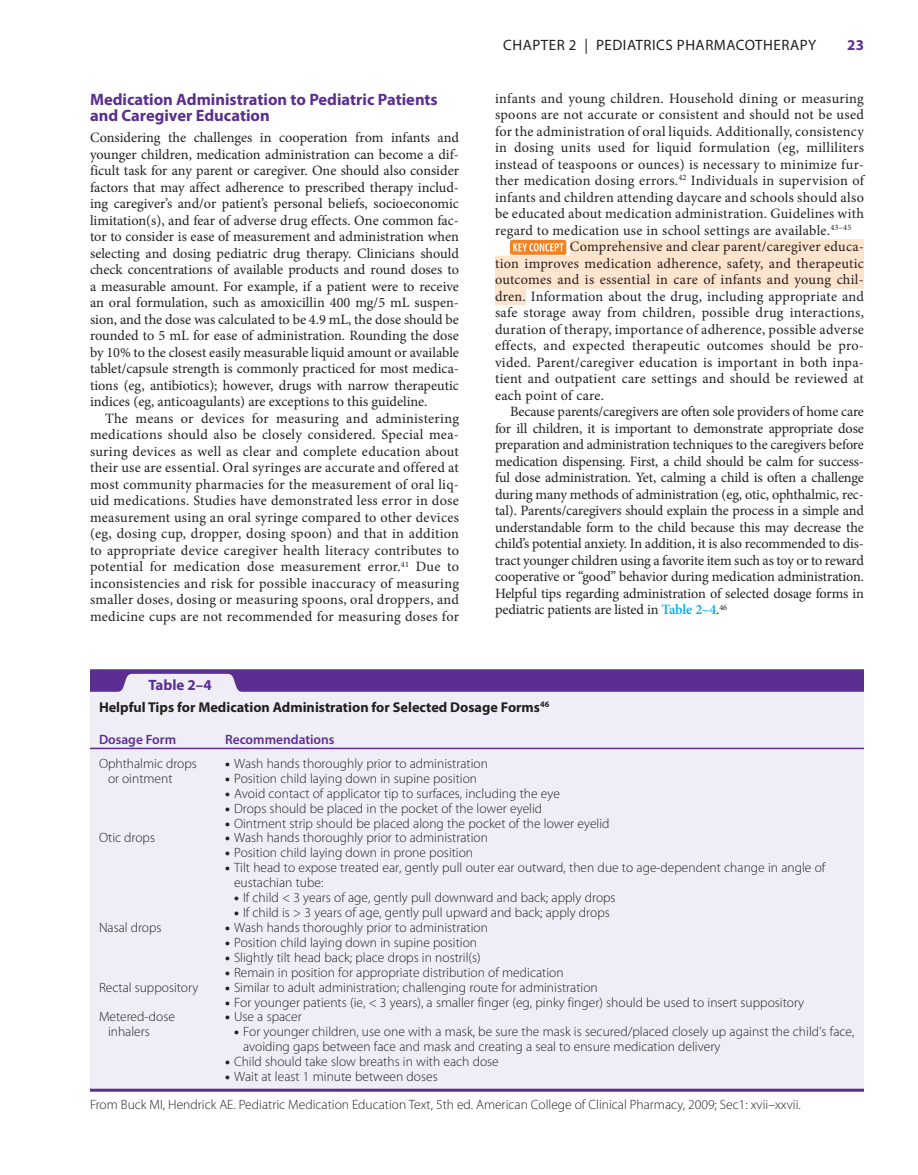
<style>
.page{position:relative;width:918px;height:1175px;background:#fff}
.page>*{position:absolute;margin:0;border:0;box-sizing:border-box;transform-origin:0 0}
.heading-02{font:700 16.5px/16.5px "Myriad Pro";color:#5b2e91}
.t1{font:15px "Myriad Pro";letter-spacing:.035em;color:#231f20}
.table_number{font:700 15px "Myriad Pro";color:#5b2e91}
.text{font:14.25px/16.5px "Minion Pro";letter-spacing:.015em;color:#231f20;text-align:justify}
.text_first{font:14.25px/16.5px "Minion Pro";color:#231f20;text-align:justify}
.table_title{font:700 14.25px "Myriad Pro";color:#231f20}
.table_footnote{font:300 13.5px/15px "Myriad Pro";color:#231f20}
.table_text{font:300 13.5px/15px "Myriad Pro";color:#231f20}
.table_columnhead{font:600 13.5px "Myriad Pro";color:#5b2e91}
.s1{font-weight:600;color:#00aeef}
.s2{font-weight:900}
</style>
<div class="page">
<div style="left:570px;top:239px;width:294px;height:17px;background:#fee4cd"></div>
<div style="left:495px;top:256px;width:369px;height:16px;background:#fee4cd"></div>
<div style="left:495px;top:272px;width:369px;height:17px;background:#fee4cd"></div>
<div style="left:495px;top:289px;width:31px;height:16px;background:#fee4cd"></div>
<div style="left:510px;top:240px;width:56px;height:15px;background:#f58220;border-radius:2px"></div>
<svg style="left:513px;top:243px;width:51px;height:8px"></svg>
<div style="left:90px;top:692px;width:774px;height:396px;background:#efeef6"></div>
<hr style="left:90px;top:747px;width:126px;height:2px;background:#5b2e91">
<hr style="left:216px;top:747px;width:648px;height:2px;background:#5b2e91">
<hr style="left:90px;top:1088px;width:126px;height:3px;background:#5b2e91">
<hr style="left:216px;top:1088px;width:648px;height:3px;background:#5b2e91">
<svg style="left:90px;top:669px;width:774px;height:23px;background:#6e479e"></svg>
<p class="heading-02" style="left:90px;top:90px;width:349px">Medication Administration to Pediatric Patients and Caregiver Education</p>
<p class="text_first" style="left:90px;top:129px;width:371px">Considering the challenges in cooperation from infants and younger children, medication administration can become a dif&shy;ficult task for any parent or caregiver. One should also consider factors that may affect adherence to prescribed therapy includ&shy;ing caregiver’s and/or patient’s personal beliefs, socioeconomic limitation(s), and fear of adverse drug effects. One common fac&shy;tor to consider is ease of measurement and administration when selecting and dosing pediatric drug therapy. Clinicians should check concentrations of available products and round doses to a measurable amount. For example, if a patient were to receive an oral formulation, such as amoxicillin 400 mg/5 mL suspen&shy;sion, and the dose was calculated to be 4.9 mL, the dose should be rounded to 5 mL for ease of administration. Rounding the dose by 10% to the closest easily measurable liquid amount or available tablet/capsule strength is commonly practiced for most medica&shy;tions (eg, antibiotics); however, drugs with narrow therapeutic indices (eg, anticoagulants) are exceptions to this guideline.</p>
<p class="text" style="left:90px;top:410px;width:371px;text-indent:15px">The means or devices for measuring and administering medications should also be closely considered. Special mea&shy;suring devices as well as clear and complete education about their use are essential. Oral syringes are accurate and offered at most community pharmacies for the measurement of oral liq&shy;uid medications. Studies have demonstrated less error in dose measurement using an oral syringe compared to other devices (eg, dosing cup, dropper, dosing spoon) and that in addition to appropriate device caregiver health literacy contributes to potential for medication dose measurement error.<sup>41</sup> Due to inconsistencies and risk for possible inaccuracy of measuring smaller doses, dosing or measuring spoons, oral droppers, and medicine cups are not recommended for measuring doses for</p>
<p class="t1" style="left:503px;top:35px;width:315px">CHAPTER 2 | PEDIATRICS PHARMACOTHERAPY</p>
<p class="table_number" style="left:847px;top:35px;width:18px">23</p>
<p class="text" style="left:495px;top:90px;width:371px">infants and young children. Household dining or measuring spoons are not accurate or consistent and should not be used for the administration of oral liquids. Additionally, consistency in dosing units used for liquid formulation (eg, milliliters instead of teaspoons or ounces) is necessary to minimize fur&shy;ther medication dosing errors.<sup>42</sup> Individuals in supervision of infants and children attending daycare and schools should also be educated about medication administration. Guidelines with regard to medication use in school settings are available.<sup>43–45</sup></p>
<p class="text" style="left:495px;top:238px;width:371px;text-indent:75px">Comprehensive and clear parent/caregiver educa&shy;tion improves medication adherence, safety, and therapeutic outcomes and is essential in care of infants and young chil&shy;dren. Information about the drug, including appropriate and safe storage away from children, possible drug interactions, duration of therapy, importance of adherence, possible adverse effects, and expected therapeutic outcomes should be pro&shy;vided. Parent/caregiver education is important in both inpa&shy;tient and outpatient care settings and should be reviewed at each point of care.</p>
<p class="text" style="left:495px;top:403px;width:371px;text-indent:15px">Because parents/caregivers are often sole providers of home care for ill children, it is important to demonstrate appropriate dose preparation and administration techniques to the caregivers before medication dispensing. First, a child should be calm for success&shy;ful dose administration. Yet, calming a child is often a challenge during many methods of administration (eg, otic, ophthalmic, rec&shy;tal). Parents/caregivers should explain the process in a simple and understandable form to the child because this may decrease the child’s potential anxiety. In addition, it is also recommended to dis&shy;tract younger children using a favorite item such as toy or to reward cooperative or “good” behavior during medication administration.<br>Helpful tips regarding administration of selected dosage forms in pediatric patients are listed in <span class="s1">Table 2–4</span>.<sup>46</sup></p>
<p class="table_number" style="left:148px;top:674px;width:65px">Table 2–4</p>
<p class="table_title" style="left:99px;top:698px;width:452px">Helpful Tips for Medication Administration for Selected Dosage Forms<sup>46</sup></p>
<p class="table_columnhead" style="left:99px;top:731px;width:79px">Dosage Form</p>
<p class="table_columnhead" style="left:225px;top:731px;width:111px">Recommendations</p>
<p class="table_text" style="left:108px;top:755px;width:90px;text-indent:-9px">Ophthalmic drops or ointment</p>
<p class="table_footnote" style="left:225px;top:755px;width:264px"><span class="s2">•</span> Wash hands thoroughly prior to administration</p>
<p class="table_footnote" style="left:225px;top:770px;width:254px"><span class="s2">•</span> Position child laying down in supine position</p>
<p class="table_footnote" style="left:225px;top:785px;width:336px"><span class="s2">•</span> Avoid contact of applicator tip to surfaces, including the eye</p>
<p class="table_footnote" style="left:225px;top:800px;width:319px"><span class="s2">•</span> Drops should be placed in the pocket of the lower eyelid</p>
<p class="table_footnote" style="left:225px;top:815px;width:386px"><span class="s2">•</span> Ointment strip should be placed along the pocket of the lower eyelid</p>
<p class="table_text" style="left:99px;top:830px;width:58px">Otic drops</p>
<p class="table_footnote" style="left:225px;top:830px;width:264px"><span class="s2">•</span> Wash hands thoroughly prior to administration</p>
<p class="table_footnote" style="left:225px;top:845px;width:250px"><span class="s2">•</span> Position child laying down in prone position</p>
<p class="table_footnote" style="left:234px;top:860px;width:593px;text-indent:-9px"><span class="s2">•</span> Tilt head to expose treated ear, gently pull outer ear outward, then due to age-dependent change in angle of eustachian tube:</p>
<p class="table_footnote" style="left:234px;top:890px;width:383px"><span class="s2">•</span> If child &lt; 3 years of age, gently pull downward and back; apply drops</p>
<p class="table_footnote" style="left:234px;top:905px;width:377px"><span class="s2">•</span> If child is &gt; 3 years of age, gently pull upward and back; apply drops</p>
<p class="table_text" style="left:99px;top:919px;width:64px">Nasal drops</p>
<p class="table_footnote" style="left:225px;top:919px;width:264px"><span class="s2">•</span> Wash hands thoroughly prior to administration</p>
<p class="table_footnote" style="left:225px;top:934px;width:254px"><span class="s2">•</span> Position child laying down in supine position</p>
<p class="table_footnote" style="left:225px;top:949px;width:257px"><span class="s2">•</span> Slightly tilt head back; place drops in nostril(s)</p>
<p class="table_footnote" style="left:225px;top:964px;width:340px"><span class="s2">•</span> Remain in position for appropriate distribution of medication</p>
<p class="table_text" style="left:99px;top:979px;width:101px">Rectal suppository</p>
<p class="table_footnote" style="left:225px;top:979px;width:374px"><span class="s2">•</span> Similar to adult administration; challenging route for administration</p>
<p class="table_footnote" style="left:225px;top:994px;width:581px"><span class="s2">•</span> For younger patients (ie, &lt; 3 years), a smaller finger (eg, pinky finger) should be used to insert suppository</p>
<p class="table_text" style="left:108px;top:1009px;width:68px;text-indent:-9px">Metered-dose inhalers</p>
<p class="table_footnote" style="left:225px;top:1009px;width:78px"><span class="s2">•</span> Use a spacer</p>
<p class="table_footnote" style="left:243px;top:1024px;width:613px;text-indent:-9px"><span class="s2">•</span> For younger children, use one with a mask, be sure the mask is secured/placed closely up against the child’s face, avoiding gaps between face and mask and creating a seal to ensure medication delivery</p>
<p class="table_footnote" style="left:225px;top:1054px;width:275px"><span class="s2">•</span> Child should take slow breaths in with each dose</p>
<p class="table_footnote" style="left:225px;top:1069px;width:214px"><span class="s2">•</span> Wait at least 1 minute between doses</p>
<p class="table_footnote" style="left:90px;top:1097px;width:712px">From Buck MI, Hendrick AE. Pediatric Medication Education Text, 5th ed. American College of Clinical Pharmacy, 2009; Sec1: xvii–xxvii.</p>
</div>
